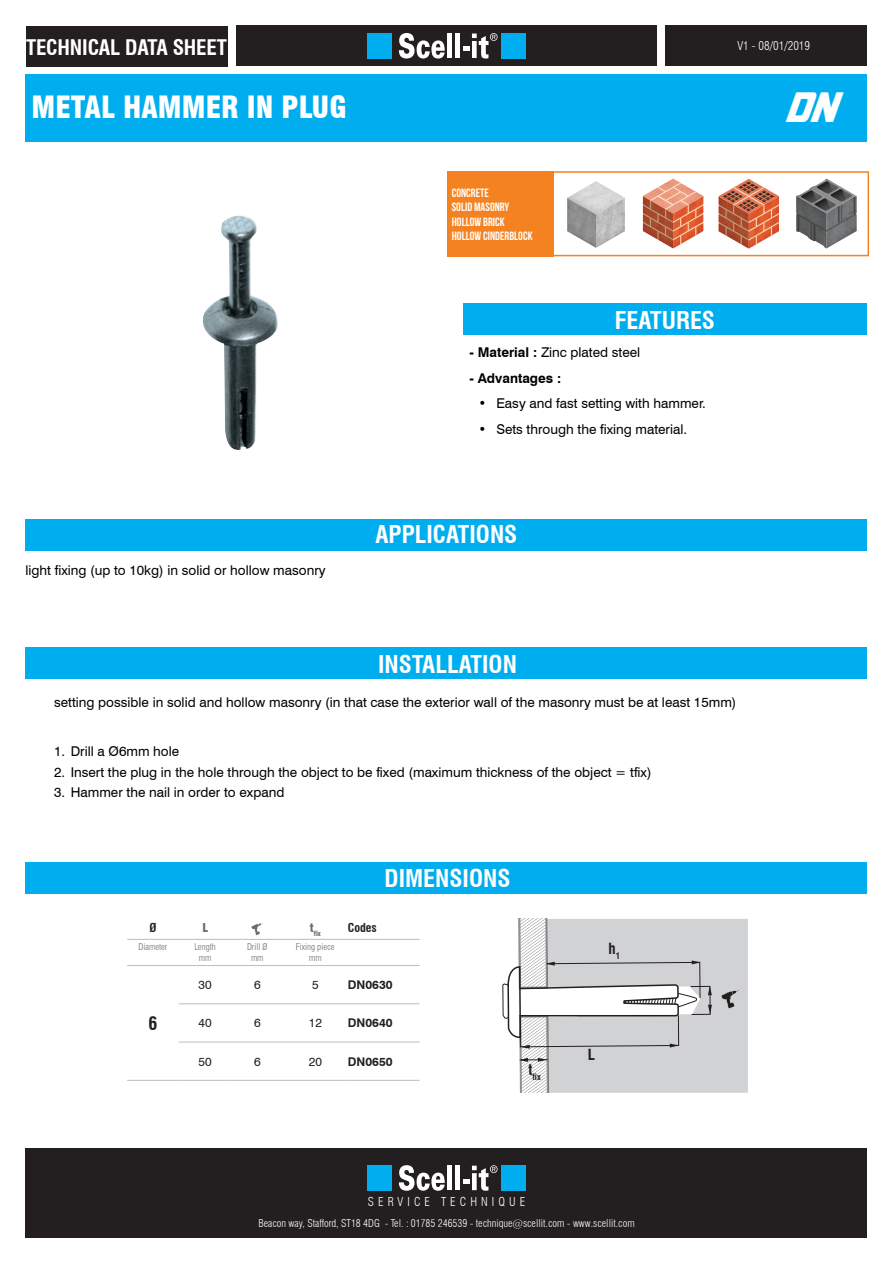
<style>
.page{position:relative;width:893px;height:1263px;background:#fff}
.page>*{position:absolute;margin:0;border:0;box-sizing:border-box;transform-origin:0 0}
.t1{font:italic 45px "Jhiaxus";color:#fff;scale:.94 1}
.t2{font:900 condensed 30px "Swiss 721 BT";color:#fff}
.t3{font:700 condensed 24px "Swiss 721 BT";color:#fff}
.t4{font:700 condensed 21px "Swiss 721 BT";letter-spacing:-.01em;color:#fff}
.t5{font:700 condensed 18px "Swiss 721 BT";color:#231f20}
.t6{font:13.5px "Swiss 721 BT";color:#000}
.t7{font:700 13.5px "Swiss 721 BT";color:#000}
.t8{font:12px/14.4px "Bebas Neue";color:#fff}
.t9{font:700 12px "Swiss 721 BT";color:#231f20}
.t10{font:300 condensed 12px "Swiss 721 BT";letter-spacing:.34em;color:#fff}
.t11{font:12px "Swiss 721 BT";color:#231f20}
.t12{font:300 condensed 12px "Swiss 721 BT";color:#fff}
.t13{font:700 condensed 12px "Swiss 721 BT";color:#231f20}
.t14{font:900 condensed 12px "Swiss 721 BT";color:#6c6d70}
.t15{font:300 condensed 10.5px "Swiss 721 BT";color:#fff}
.t16{font:300 condensed 9px/10.8px "Swiss 721 BT";color:#6c6d70;text-align:center}
.t17{font:700 condensed 8.7px "Swiss 721 BT";color:#231f20}
.t18{font:900 condensed 7.05px "Swiss 721 BT";color:#6c6d70}
.s1{font-weight:700}
</style>
<div class="page">
<div style="left:26px;top:647px;width:841px;height:32px;background:#00aeef"></div>
<div style="left:26px;top:862px;width:841px;height:32px;background:#00aeef"></div>
<div style="left:665px;top:26px;width:202px;height:40px;background:#231f20"></div>
<div style="left:26px;top:74px;width:841px;height:68px;background:#00aeef"></div>
<div style="left:236px;top:26px;width:421px;height:40px;background:#231f20"></div>
<div style="left:367px;top:33px;width:25px;height:26px;background:#00aeef"></div>
<div style="left:501px;top:33px;width:25px;height:26px;background:#00aeef"></div>
<svg style="left:399px;top:33px;width:46px;height:26px"></svg>
<div style="left:447px;top:34px;width:5px;height:24px;background:#fff"></div>
<hr style="left:456px;top:34px;width:4px;height:24px;background:#fff">
<svg style="left:463px;top:33px;width:35px;height:26px"></svg>
<div style="left:26px;top:27px;width:201px;height:40px;background:#231f20"></div>
<div style="left:463px;top:303px;width:404px;height:32px;background:#00aeef"></div>
<div style="left:26px;top:519px;width:841px;height:32px;background:#00aeef"></div>
<img style="left:202px;top:215px;width:76px;height:235px">
<div style="left:469px;top:171px;width:400px;height:85px;border:2px solid #f58220"></div>
<div style="left:448px;top:171px;width:106px;height:85px;background:#f58220"></div>
<svg style="left:567px;top:181px;width:58px;height:67px"></svg>
<svg style="left:718px;top:179px;width:61px;height:70px"></svg>
<svg style="left:643px;top:179px;width:60px;height:69px"></svg>
<svg style="left:796px;top:179px;width:61px;height:69px"></svg>
<hr style="left:127px;top:939px;width:52px;height:1px;background:#bcbdc0">
<hr style="left:179px;top:939px;width:53px;height:1px;background:#bcbdc0">
<hr style="left:232px;top:939px;width:51px;height:1px;background:#bcbdc0">
<hr style="left:283px;top:939px;width:65px;height:1px;background:#bcbdc0">
<hr style="left:348px;top:939px;width:72px;height:1px;background:#bcbdc0">
<hr style="left:127px;top:965px;width:52px;height:1px;background:#bcbdc0">
<hr style="left:179px;top:965px;width:53px;height:1px;background:#bcbdc0">
<hr style="left:232px;top:965px;width:51px;height:1px;background:#bcbdc0">
<hr style="left:283px;top:965px;width:65px;height:1px;background:#bcbdc0">
<hr style="left:348px;top:965px;width:72px;height:1px;background:#bcbdc0">
<hr style="left:179px;top:1003px;width:53px;height:1px;background:#bcbdc0">
<hr style="left:232px;top:1003px;width:51px;height:1px;background:#bcbdc0">
<hr style="left:283px;top:1003px;width:65px;height:1px;background:#bcbdc0">
<hr style="left:348px;top:1003px;width:72px;height:1px;background:#bcbdc0">
<hr style="left:179px;top:1042px;width:53px;height:1px;background:#bcbdc0">
<hr style="left:232px;top:1042px;width:51px;height:1px;background:#bcbdc0">
<hr style="left:283px;top:1042px;width:65px;height:1px;background:#bcbdc0">
<hr style="left:348px;top:1042px;width:72px;height:1px;background:#bcbdc0">
<hr style="left:127px;top:1080px;width:52px;height:1px;background:#bcbdc0">
<hr style="left:179px;top:1080px;width:53px;height:1px;background:#bcbdc0">
<hr style="left:232px;top:1080px;width:51px;height:1px;background:#bcbdc0">
<hr style="left:283px;top:1080px;width:65px;height:1px;background:#bcbdc0">
<hr style="left:348px;top:1080px;width:72px;height:1px;background:#bcbdc0">
<svg style="left:251px;top:923px;width:12px;height:12px"></svg>
<div style="left:26px;top:1148px;width:841px;height:89px;background:#231f20"></div>
<div style="left:367px;top:1165px;width:25px;height:26px;background:#00aeef"></div>
<div style="left:501px;top:1165px;width:25px;height:26px;background:#00aeef"></div>
<svg style="left:399px;top:1165px;width:46px;height:26px"></svg>
<div style="left:447px;top:1166px;width:5px;height:24px;background:#fff"></div>
<hr style="left:456px;top:1166px;width:4px;height:24px;background:#fff">
<svg style="left:463px;top:1165px;width:35px;height:26px"></svg>
<svg style="left:502px;top:919px;width:246px;height:174px"></svg>
<h3 class="t4" style="left:26px;top:35px;width:202px">TECHNICAL DATA SHEET</h3>
<p class="t12" style="left:737px;top:39px;width:74px">V1 - 08/01/2019</p>
<h2 class="t2" style="left:31px;top:89px;width:317px">METAL HAMMER IN PLUG</h2>
<p class="t8" style="left:452px;top:185px;width:82px">CONCRETE<br>SOLID MASONRY<br>HOLLOW BRICK<br>HOLLOW CINDERBLOCK</p>
<h3 class="t3" style="left:615px;top:306px;width:102px">FEATURES</h3>
<p class="t6" style="left:469px;top:344px;width:172px"><span class="s1">- Material :</span> Zinc plated steel</p>
<p class="t7" style="left:469px;top:370px;width:93px">- Advantages :</p>
<p class="t6" style="left:478px;top:395px;width:229px">• Easy and fast setting with hammer.</p>
<p class="t6" style="left:478px;top:421px;width:210px">• Sets through the fixing material.</p>
<p class="t6" style="left:26px;top:561px;width:302px">light fixing (up to 10kg) in solid or hollow masonry</p>
<h3 class="t3" style="left:375px;top:519px;width:143px">APPLICATIONS</h3>
<h3 class="t3" style="left:378px;top:649px;width:140px">INSTALLATION</h3>
<p class="t6" style="left:54px;top:694px;width:684px">setting possible in solid and hollow masonry (in that case the exterior wall of the masonry must be at least 15mm)</p>
<p class="t6" style="left:54px;top:743px;width:127px">1. Drill a Ø6mm hole</p>
<p class="t6" style="left:54px;top:764px;width:599px">2. Insert the plug in the hole through the object to be fixed (maximum thickness of the object = tfix)</p>
<p class="t6" style="left:54px;top:784px;width:232px">3. Hammer the nail in order to expand</p>
<h3 class="t3" style="left:385px;top:864px;width:127px">DIMENSIONS</h3>
<p class="t13" style="left:149px;top:921px;width:9px">Ø</p>
<p class="t14" style="left:202px;top:921px;width:7px">L</p>
<p class="t18" style="left:310px;top:929px;width:13px"><sup>t</sup>fix</p>
<p class="t13" style="left:348px;top:921px;width:31px">Codes</p>
<p class="t16" style="left:139px;top:942px;width:30px">Diameter</p>
<p class="t16" style="left:195px;top:942px;width:23px">Length mm</p>
<p class="t16" style="left:247px;top:942px;width:22px">Drill Ø mm</p>
<p class="t16" style="left:296px;top:942px;width:40px">Fixing piece mm</p>
<h3 class="t5" style="left:148px;top:1012px;width:10px">6</h3>
<p class="t11" style="left:199px;top:978px;width:15px">30</p>
<p class="t11" style="left:254px;top:978px;width:8px">6</p>
<p class="t11" style="left:312px;top:978px;width:8px">5</p>
<p class="t9" style="left:348px;top:978px;width:46px">DN0630</p>
<p class="t11" style="left:199px;top:1016px;width:15px">40</p>
<p class="t11" style="left:254px;top:1016px;width:8px">6</p>
<p class="t11" style="left:309px;top:1016px;width:15px">12</p>
<p class="t9" style="left:348px;top:1016px;width:46px">DN0640</p>
<p class="t11" style="left:199px;top:1054px;width:15px">50</p>
<p class="t11" style="left:254px;top:1054px;width:8px">6</p>
<p class="t11" style="left:309px;top:1054px;width:15px">20</p>
<p class="t9" style="left:348px;top:1054px;width:46px">DN0650</p>
<p class="t17" style="left:528px;top:1071px;width:14px;rotate:-1deg"><sup>t</sup>fix</p>
<p class="t10" style="left:368px;top:1194px;width:159px">SERVICE TECHNIQUE</p>
<p class="t15" style="left:259px;top:1216px;width:378px">Beacon way, Stafford, ST18 4DG - Tel. : 01785 246539 - technique@scellit.com - www.scellit.com</p>
<h1 class="t1" style="left:786px;top:80px;width:55px">DN</h1>
</div>
